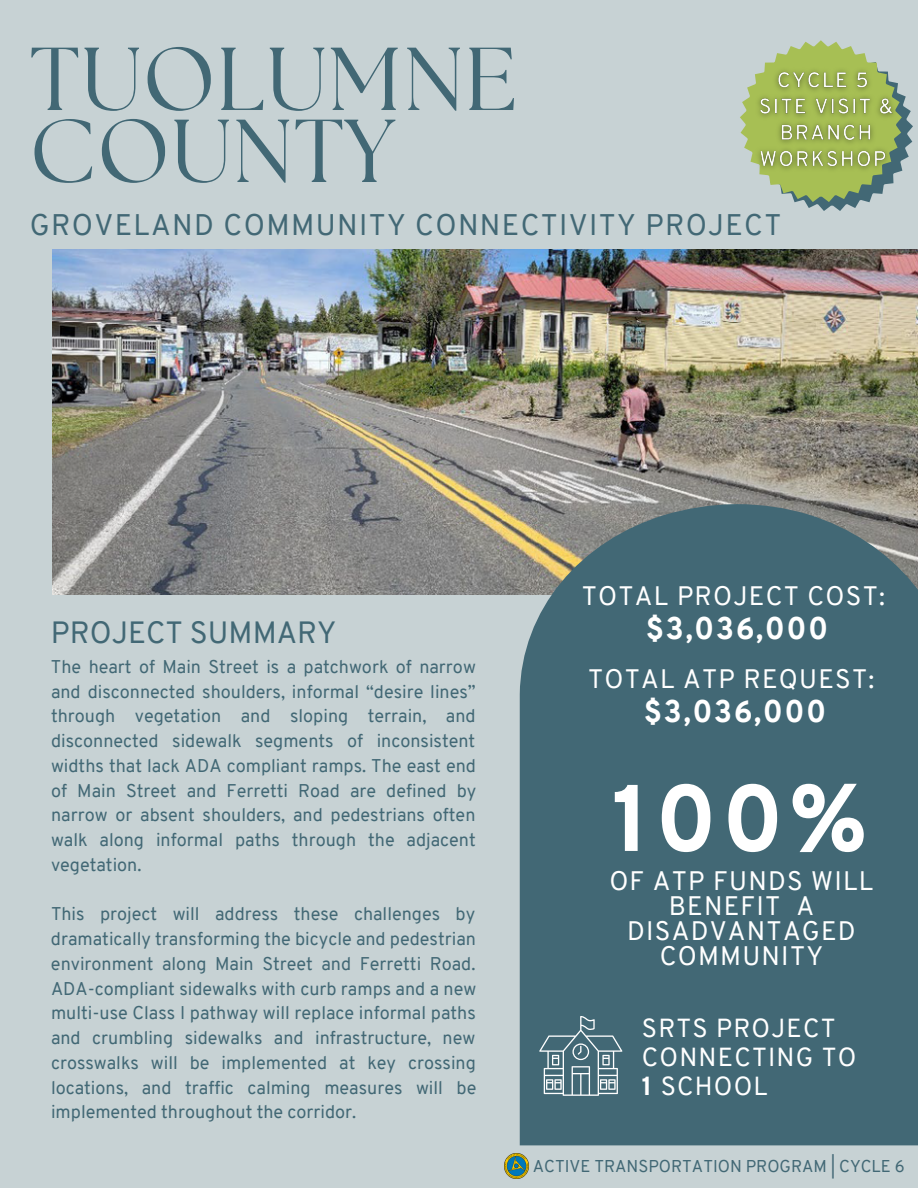
<style>
.page{position:relative;width:918px;height:1188px;background:#c7d2d4}
.page>*{position:absolute;margin:0;border:0;box-sizing:border-box;transform-origin:0 0}
.t1{font:800 94.35px "Overpass";color:#fff}
.t2{font:89.1px "The Seasons";letter-spacing:.015em;color:#426875}
.t3{font:800 30.6px "Overpass";letter-spacing:.045em;color:#fff}
.t4{font:30px "Overpass";color:#426875}
.t5{font:29.1px "Overpass";letter-spacing:.045em;color:#426875}
.t6{font:26.1px/24.8px "Overpass";letter-spacing:.045em;color:#fff;text-align:center}
.t7{font:25.5px/29.2px "Overpass";letter-spacing:.045em;color:#fff}
.t8{font:18px/24.8px "Overpass";color:#426875;text-align:justify}
.t9{font:16.65px "Overpass";color:#426875}
.s1{font-weight:800}
</style>
<div class="page">
<svg style="left:740px;top:40px;width:173px;height:171px"></svg>
<img style="left:750px;top:63px;width:154px;height:118px">
<img style="left:53px;top:250px;width:865px;height:344px">
<div style="left:520px;top:504px;width:398px;height:641px;background:#426875"></div>
<svg style="left:539px;top:1016px;width:83px;height:80px"></svg>
<img style="left:504px;top:1154px;width:25px;height:25px">
<p class="t2" style="left:30px;top:39px;width:489px">TUOLUMNE</p>
<h1 class="t2" style="left:30px;top:111px;width:366px">COUNTY</h1>
<h2 class="t5" style="left:30px;top:213px;width:753px">GROVELAND COMMUNITY CONNECTIVITY PROJECT</h2>
<p class="t4" style="left:51px;top:620px;width:287px">PROJECT SUMMARY</p>
<p class="t8" style="left:51px;top:656px;width:427px">The heart of Main Street is a patchwork of narrow and disconnected shoulders, informal “desire lines” through vegetation and sloping terrain, and disconnected sidewalk segments of inconsistent widths that lack ADA compliant ramps. The east end of Main Street and Ferretti Road are defined by narrow or absent shoulders, and pedestrians often walk along informal paths through the adjacent vegetation.</p>
<p class="t8" style="left:51px;top:903px;width:427px">This project will address these challenges by dramatically transforming the bicycle and pedestrian environment along Main Street and Ferretti Road.<br>ADA-compliant sidewalks with curb ramps and a new multi-use Class I pathway will replace informal paths and crumbling sidewalks and infrastructure, new crosswalks will be implemented at key crossing locations, and traffic calming measures will be implemented throughout the corridor.</p>
<p class="t6" style="left:582px;top:586px;width:305px">TOTAL PROJECT COST:</p>
<p class="t3" style="left:646px;top:616px;width:184px">$3,036,000</p>
<p class="t6" style="left:588px;top:669px;width:288px">TOTAL ATP REQUEST:</p>
<p class="t3" style="left:644px;top:699px;width:184px">$3,036,000</p>
<p class="t1" style="left:612px;top:780px;width:258px">100%</p>
<p class="t6" style="left:609px;top:871px;width:266px">OF ATP FUNDS WILL</p>
<p class="t6" style="left:627px;top:896px;width:230px">BENEFIT A<br>DISADVANTAGED<br>COMMUNITY</p>
<p class="t7" style="left:642px;top:1016px;width:216px">SRTS PROJECT<br>CONNECTING TO<br><span class="s1">1</span> SCHOOL</p>
<p class="t9" style="left:533px;top:1160px;width:373px">ACTIVE TRANSPORTATION PROGRAM | CYCLE 6</p>
</div>
